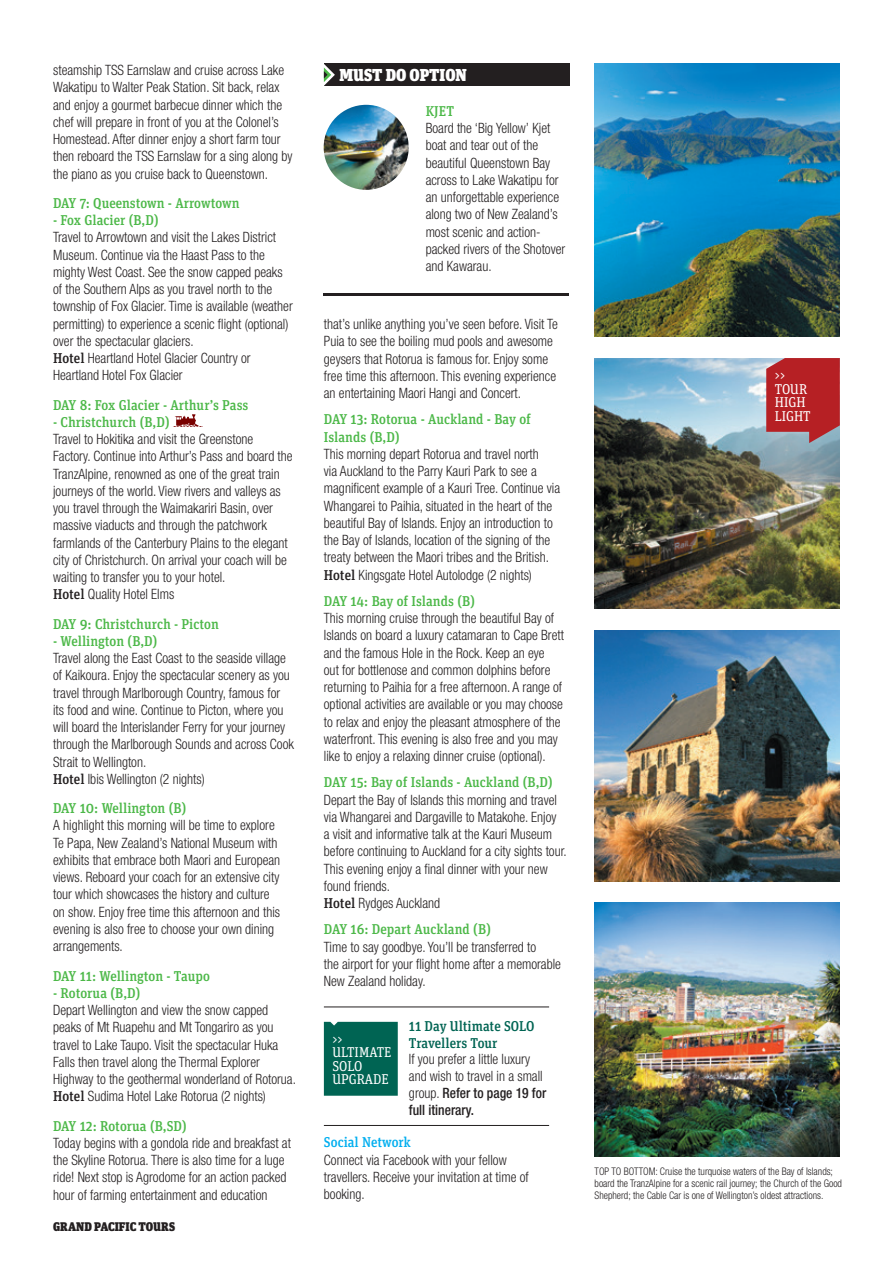
<style>
.page{position:relative;width:893px;height:1263px;background:#fff}
.page>*{position:absolute;margin:0;border:0;box-sizing:border-box;transform-origin:0 0}
.Itinerary_Heads{font:900 17.25px "Unit Slab OT";color:#fff;scale:.95 1}
.Body_Text{font:300 condensed 14.25px/17.2px "Helvetica Neue";color:#231f20;scale:.95 1}
.Itinerary_Heads-2{font:500 14.25px/17.2px "Unit Slab OT";color:#4cb848;scale:.95 1}
.Itinerary_Heads-3{font:300 condensed 14.25px/17.2px "Helvetica Neue";color:#231f20;scale:.95 1}
.Body_Text-2{font:14.25px "Unit Slab OT";color:#fff;scale:.95 1}
.Body_Text-3{font:500 condensed 14.25px/17.2px "Helvetica Neue";color:#231f20;scale:.95 1}
.Itinerary_Heads-4{font:500 14.25px/16.5px "Unit Slab OT";color:#006453;scale:.95 1}
.Itinerary_Heads-5{font:500 14.25px "Unit Slab OT";color:#00aeef;scale:.95 1}
.Sub_Heads{font:500 14.25px "Unit Slab OT";color:#4cb848;scale:.95 1}
.t1{font:900 12.6px "Unit Slab OT";color:#231f20;scale:.95 1}
.t2{font:300 condensed 10.5px/12px "Helvetica Neue";color:#231f20;scale:.95 1}
.s1{font-family:"Unit Slab OT";font-weight:500;font-stretch:normal}
.s2{font-style:italic}
.s3{font-weight:300}
</style>
<div class="page">
<img style="left:324px;top:105px;width:85px;height:85px;border-radius:43px">
<img style="left:595px;top:64px;width:245px;height:273px">
<img style="left:595px;top:358px;width:245px;height:251px">
<img style="left:595px;top:630px;width:245px;height:251px">
<img style="left:595px;top:902px;width:245px;height:254px">
<svg style="left:766px;top:358px;width:74px;height:85px;background:#b2353b"></svg>
<svg style="left:173px;top:414px;width:30px;height:13px"></svg>
<div style="left:324px;top:1022px;width:74px;height:74px;background:#006453"></div>
<hr style="left:324px;top:1007px;width:225px;height:1px;background:#231f20">
<hr style="left:324px;top:1125px;width:225px;height:1px;background:#231f20">
<hr style="left:324px;top:293px;width:245px;height:3px;background:#231f20">
<div style="left:324px;top:64px;width:245px;height:22px;background:#231f20"></div>
<svg style="left:324px;top:64px;width:11px;height:22px"></svg>
<p class="Body_Text" style="left:53px;top:61px;width:253px">steamship TSS Earnslaw and cruise across Lake Wakatipu to Walter Peak Station. Sit back, relax and enjoy a gourmet barbecue dinner which the chef will prepare in front of you at the Colonel’s Homestead. After dinner enjoy a short farm tour then reboard the TSS Earnslaw for a sing along by the piano as you cruise back to Queenstown.</p>
<p class="Itinerary_Heads-2" style="left:53px;top:194px;width:198px">DAY 7: Queenstown - Arrowtown</p>
<p class="Itinerary_Heads-2" style="left:53px;top:211px;width:113px">- Fox Glacier (B,D)</p>
<p class="Body_Text" style="left:53px;top:229px;width:254px">Travel to Arrowtown and visit the Lakes District Museum. Continue via the Haast Pass to the mighty West Coast. See the snow capped peaks of the Southern Alps as you travel north to the township of Fox Glacier. Time is available (weather permitting) to experience a scenic flight (optional) over the spectacular glaciers.</p>
<p class="Body_Text" style="left:53px;top:349px;width:209px"><span class="s1">Hotel</span> Heartland Hotel Glacier Country or<br>Heartland Hotel Fox Glacier</p>
<p class="Itinerary_Heads-2" style="left:53px;top:396px;width:207px">DAY 8: Fox Glacier - Arthur’s Pass</p>
<p class="Itinerary_Heads-2" style="left:53px;top:413px;width:124px">- Christchurch (B,D)</p>
<p class="Body_Text" style="left:53px;top:430px;width:254px">Travel to Hokitika and visit the Greenstone Factory. Continue into Arthur’s Pass and board the TranzAlpine<span class="s2">,</span> renowned as one of the great train journeys of the world. View rivers and valleys as you travel through the Waimakariri Basin, over massive viaducts and through the patchwork farmlands of the Canterbury Plains to the elegant city of Christchurch. On arrival your coach will be waiting to transfer you to your hotel.</p>
<p class="Body_Text" style="left:53px;top:586px;width:129px"><span class="s1">Hotel</span> Quality Hotel Elms</p>
<p class="Itinerary_Heads-2" style="left:53px;top:615px;width:176px">DAY 9: Christchurch - Picton</p>
<p class="Itinerary_Heads-2" style="left:53px;top:632px;width:111px">- Wellington (B,D)</p>
<p class="Body_Text" style="left:53px;top:649px;width:255px">Travel along the East Coast to the seaside village of Kaikoura. Enjoy the spectacular scenery as you travel through Marlborough Country, famous for its food and wine. Continue to Picton, where you will board the Interislander Ferry for your journey through the Marlborough Sounds and across Cook Strait to Wellington.</p>
<p class="Body_Text" style="left:53px;top:770px;width:161px"><span class="s1">Hotel</span> Ibis Wellington (2 nights)</p>
<p class="Itinerary_Heads-2" style="left:53px;top:799px;width:142px">DAY 10: Wellington (B)</p>
<p class="Body_Text" style="left:53px;top:817px;width:240px">A highlight this morning will be time to explore Te Papa, New Zealand’s National Museum with exhibits that embrace both Maori and European views. Reboard your coach for an extensive city tour which showcases the history and culture on show. Enjoy free time this afternoon and this evening is also free to choose your own dining arrangements.</p>
<p class="Itinerary_Heads-2" style="left:53px;top:967px;width:167px">DAY 11: Wellington - Taupo</p>
<p class="Itinerary_Heads-2" style="left:53px;top:984px;width:93px">- Rotorua (B,D)</p>
<p class="Body_Text" style="left:53px;top:1001px;width:257px">Depart Wellington and view the snow capped peaks of Mt Ruapehu and Mt Tongariro as you travel to Lake Taupo. Visit the spectacular Huka Falls then travel along the Thermal Explorer Highway to the geothermal wonderland of Rotorua.</p>
<p class="Body_Text" style="left:53px;top:1087px;width:225px"><span class="s1">Hotel</span> Sudima Hotel Lake Rotorua (2 nights)</p>
<p class="Itinerary_Heads-2" style="left:53px;top:1117px;width:142px">DAY 12: Rotorua (B,SD)</p>
<p class="Body_Text" style="left:53px;top:1134px;width:252px">Today begins with a gondola ride and breakfast at the Skyline Rotorua. There is also time for a luge ride! Next stop is Agrodome for an action packed hour of farming entertainment and education</p>
<p class="t1" style="left:53px;top:1218px;width:130px">GRAND PACIFIC TOURS</p>
<p class="Itinerary_Heads" style="left:339px;top:63px;width:136px">MUST DO OPTION</p>
<p class="Sub_Heads" style="left:426px;top:102px;width:31px">KJET</p>
<p class="Body_Text" style="left:426px;top:119px;width:133px">Board the ‘Big Yellow’ Kjet boat and tear out of the beautiful Queenstown Bay</p>
<p class="Body_Text" style="left:426px;top:171px;width:148px">across to Lake Wakatipu for an unforgettable experience along two of New Zealand’s most scenic and action&shy;packed rivers of the Shotover and Kawarau.</p>
<p class="Body_Text" style="left:324px;top:315px;width:248px">that’s unlike anything you’ve seen before. Visit Te Puia to see the boiling mud pools and awesome geysers that Rotorua is famous for. Enjoy some free time this afternoon. This evening experience an entertaining Maori Hangi and Concert.</p>
<p class="Itinerary_Heads-2" style="left:324px;top:411px;width:219px">DAY 13: Rotorua - Auckland - Bay of<br>Islands (B,D)</p>
<p class="Body_Text" style="left:324px;top:445px;width:250px">This morning depart Rotorua and travel north<br>via Auckland to the Parry Kauri Park to see a magnificent example of a Kauri Tree. Continue via Whangarei to Paihia, situated in the heart of the beautiful Bay of Islands. Enjoy an introduction to the Bay of Islands, location of the signing of the treaty between the Maori tribes and the British.</p>
<p class="Body_Text" style="left:324px;top:566px;width:220px"><span class="s1">Hotel</span> Kingsgate Hotel Autolodge (2 nights)</p>
<p class="Itinerary_Heads-2" style="left:324px;top:592px;width:161px">DAY 14: Bay of Islands (B)</p>
<p class="Body_Text" style="left:324px;top:609px;width:254px">This morning cruise through the beautiful Bay of Islands on board a luxury catamaran to Cape Brett and the famous Hole in the Rock. Keep an eye<br>out for bottlenose and common dolphins before returning to Paihia for a free afternoon. A range of optional activities are available or you may choose to relax and enjoy the pleasant atmosphere of the waterfront. This evening is also free and you may like to enjoy a relaxing dinner cruise (optional).</p>
<p class="Itinerary_Heads-2" style="left:324px;top:774px;width:242px">DAY 15: Bay of Islands - Auckland (B,D)</p>
<p class="Body_Text" style="left:324px;top:791px;width:257px">Depart the Bay of Islands this morning and travel via Whangarei and Dargaville to Matakohe. Enjoy<br>a visit and informative talk at the Kauri Museum before continuing to Auckland for a city sights tour.<br>This evening enjoy a final dinner with your new found friends.</p>
<p class="Body_Text" style="left:324px;top:894px;width:124px"><span class="s1">Hotel</span> Rydges Auckland</p>
<p class="Itinerary_Heads-2" style="left:324px;top:921px;width:177px">DAY 16: Depart Auckland (B)</p>
<p class="Body_Text" style="left:324px;top:938px;width:225px">Time to say goodbye. You’ll be transferred to</p>
<p class="Body_Text" style="left:324px;top:955px;width:251px">the airport for your flight home after a memorable<br>New Zealand holiday.</p>
<p class="Itinerary_Heads-4" style="left:409px;top:1018px;width:134px">11 Day Ultimate SOLO<br>Travellers Tour</p>
<p class="Body_Text" style="left:409px;top:1051px;width:142px;line-height:16.5px">If you prefer a little luxury and wish to travel in a small</p>
<p class="Body_Text-3" style="left:409px;top:1084px;width:146px"><span class="s3">group.</span> Refer to page 19 for full itinerary.</p>
<p class="Itinerary_Heads-5" style="left:324px;top:1133px;width:93px">Social Network</p>
<p class="Itinerary_Heads-3" style="left:324px;top:1151px;width:217px">Connect via Facebook with your fellow travellers. Receive your invitation at time of booking.</p>
<p class="Body_Text-2" style="left:332px;top:1030px;width:12px">&gt;&gt;</p>
<p class="Body_Text-2" style="left:332px;top:1043px;width:64px">ULTIMATE</p>
<p class="Body_Text-2" style="left:332px;top:1057px;width:33px">SOLO</p>
<p class="Body_Text-2" style="left:332px;top:1070px;width:61px">UPGRADE</p>
<p class="Body_Text-2" style="left:775px;top:366px;width:12px">&gt;&gt;</p>
<p class="Body_Text-2" style="left:775px;top:380px;width:35px">TOUR</p>
<p class="Body_Text-2" style="left:775px;top:393px;width:34px">HIGH</p>
<p class="Body_Text-2" style="left:775px;top:407px;width:39px">LIGHT</p>
<p class="t2" style="left:595px;top:1165px;width:262px">TOP TO BOTTOM: Cruise the turquoise waters of the Bay of Islands; board the TranzAlpine for a scenic rail journey; the Church of the Good<br>Shepherd; the Cable Car is one of Wellington’s oldest attractions.</p>
</div>
